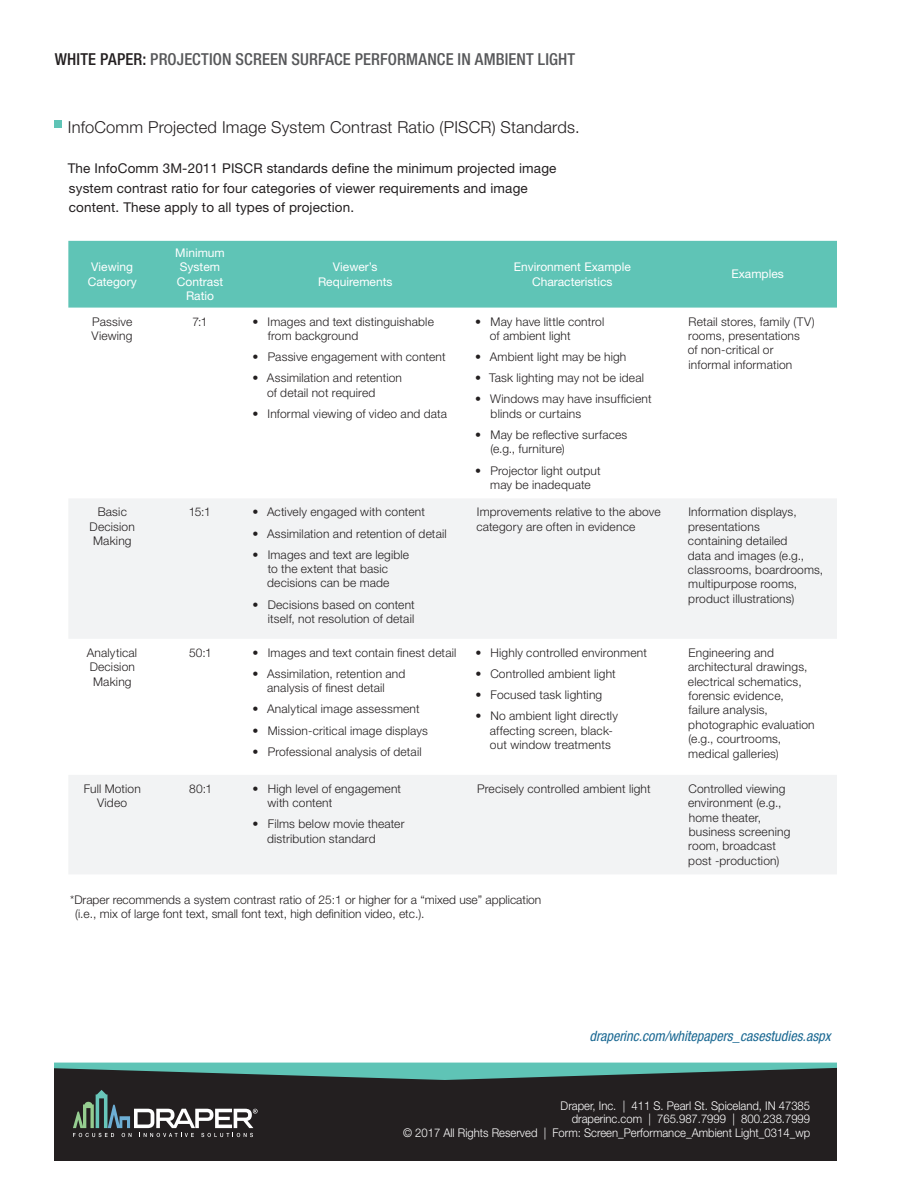
<style>
.page{position:relative;width:918px;height:1188px;background:#fff}
.page>*{position:absolute;margin:0;border:0;box-sizing:border-box;transform-origin:0 0}
.t1{font:500 condensed 16.5px "Helvetica Neue LT Std";letter-spacing:.01em;color:#57585a}
.t2{font:300 16.5px "Helvetica Neue LT Std";letter-spacing:.01em;color:#231f20}
.t3{font:italic condensed 14.25px "Helvetica Neue LT Std";color:#1b6993}
.t4{font:13.5px/19.5px "Helvetica Neue LT Std";letter-spacing:.01em;color:#231f20}
.t5{font:300 12px/14.4px "Helvetica Neue LT Std";letter-spacing:.015em;color:#231f20}
.t6{font:300 12px/13.5px "Helvetica Neue LT Std";color:#fff;text-align:right;scale:.94 1}
.t7{font:12px/14.4px "Helvetica Neue LT Std";color:#fff;text-align:center}
.s1{color:#231f20}
</style>
<div class="page">
<div style="left:54px;top:1067px;width:783px;height:94px;background:#231f20"></div>
<svg style="left:54px;top:1063px;width:783px;height:17px"></svg>
<svg style="left:73px;top:1090px;width:185px;height:47px"></svg>
<div style="left:68px;top:241px;width:769px;height:67px;background:#5fc4b6"></div>
<svg style="left:69px;top:499px;width:768px;height:375px;fill:#f2f3f4"></svg>
<div style="left:54px;top:120px;width:8px;height:7px;background:#5fc4b6"></div>
<h1 class="t1" style="left:55px;top:49px;width:522px"><span class="s1">WHITE PAPER:</span> PROJECTION SCREEN SURFACE PERFORMANCE IN AMBIENT LIGHT</h1>
<h1 class="t2" style="left:68px;top:117px;width:513px">InfoComm Projected Image System Contrast Ratio (PISCR) Standards.</h1>
<p class="t4" style="left:68px;top:158px;width:490px">The InfoComm 3M-2011 PISCR standards define the minimum projected image system contrast ratio for four categories of viewer requirements and image content. These apply to all types of projection.</p>
<p class="t7" style="left:88px;top:260px;width:51px;text-align:left">Viewing<br>Category</p>
<p class="t7" style="left:175px;top:245px;width:51px">Minimum<br>System<br>Contrast<br>Ratio</p>
<p class="t7" style="left:318px;top:260px;width:76px">Viewer’s<br>Requirements</p>
<p class="t7" style="left:514px;top:260px;width:118px">Environment Example<br>Characteristics</p>
<p class="t7" style="left:731px;top:267px;width:54px">Examples</p>
<p class="t5" style="left:92px;top:314px;width:42px">Passive<br>Viewing</p>
<p class="t5" style="left:192px;top:314px;width:17px">7:1</p>
<p class="t5" style="left:268px;top:314px;width:168px;text-indent:-15px">• Images and text distinguishable from background</p>
<p class="t5" style="left:253px;top:349px;width:195px">• Passive engagement with content</p>
<p class="t5" style="left:267px;top:371px;width:136px;text-indent:-15px">• Assimilation and retention of detail not required</p>
<p class="t5" style="left:253px;top:406px;width:196px">• Informal viewing of video and data</p>
<p class="t5" style="left:90px;top:505px;width:47px;text-align:center">Basic<br>Decision<br>Making</p>
<p class="t5" style="left:189px;top:505px;width:23px">15:1</p>
<p class="t5" style="left:253px;top:505px;width:174px">• Actively engaged with content</p>
<p class="t5" style="left:253px;top:526px;width:196px">• Assimilation and retention of detail</p>
<p class="t5" style="left:253px;top:547px;width:158px;text-align:center">• Images and text are legible to the extent that basic decisions can be made</p>
<p class="t5" style="left:253px;top:597px;width:164px;text-align:right">• Decisions based on content itself, not resolution of detail</p>
<p class="t5" style="left:87px;top:645px;width:52px">Analytical<br>Decision<br>Making</p>
<p class="t5" style="left:189px;top:645px;width:24px">50:1</p>
<p class="t5" style="left:253px;top:645px;width:205px">• Images and text contain finest detail</p>
<p class="t5" style="left:253px;top:666px;width:154px;text-align:center">• Assimilation, retention and analysis of finest detail</p>
<p class="t5" style="left:253px;top:702px;width:169px">• Analytical image assessment</p>
<p class="t5" style="left:253px;top:723px;width:177px">• Mission-critical image displays</p>
<p class="t5" style="left:253px;top:744px;width:171px">• Professional analysis of detail</p>
<p class="t5" style="left:490px;top:314px;width:116px;text-indent:-15px">• May have little control of ambient light</p>
<p class="t5" style="left:475px;top:349px;width:153px">• Ambient light may be high</p>
<p class="t5" style="left:475px;top:371px;width:170px">• Task lighting may not be ideal</p>
<p class="t5" style="left:491px;top:392px;width:162px;text-indent:-15px">• Windows may have insufficient blinds or curtains</p>
<p class="t5" style="left:490px;top:427px;width:139px;text-indent:-15px">• May be reflective surfaces (e.g., furniture)</p>
<p class="t5" style="left:475px;top:463px;width:127px;text-align:center">• Projector light output may be inadequate</p>
<p class="t5" style="left:688px;top:314px;width:128px">Retail stores, family (TV) rooms, presentations<br>of non-critical or informal information</p>
<p class="t5" style="left:476px;top:505px;width:186px">Improvements relative to the above category are often in evidence</p>
<p class="t5" style="left:688px;top:505px;width:137px">Information displays, presentations<br>containing detailed<br>data and images (e.g., classrooms, boardrooms, multipurpose rooms, product illustrations)</p>
<p class="t5" style="left:475px;top:645px;width:173px">• Highly controlled environment</p>
<p class="t5" style="left:475px;top:666px;width:142px">• Controlled ambient light</p>
<p class="t5" style="left:475px;top:687px;width:128px">• Focused task lighting</p>
<p class="t5" style="left:490px;top:708px;width:129px;text-indent:-15px">• No ambient light directly affecting screen, black&shy;out window treatments</p>
<p class="t5" style="left:688px;top:645px;width:128px">Engineering and architectural drawings, electrical schematics, forensic evidence, failure analysis, photographic evaluation (e.g., courtrooms, medical galleries)</p>
<p class="t5" style="left:477px;top:781px;width:175px">Precisely controlled ambient light</p>
<p class="t5" style="left:688px;top:781px;width:104px">Controlled viewing environment (e.g., home theater, business screening room, broadcast post -production)</p>
<p class="t5" style="left:75px;top:892px;width:468px;text-indent:-5px">*Draper recommends a system contrast ratio of 25:1 or higher for a “mixed use” application (i.e., mix of large font text, small font text, high definition video, etc.).</p>
<p class="t5" style="left:84px;top:781px;width:59px;text-align:center">Full Motion<br>Video</p>
<p class="t5" style="left:189px;top:781px;width:24px">80:1</p>
<p class="t5" style="left:268px;top:781px;width:135px;text-indent:-15px">• High level of engagement with content</p>
<p class="t5" style="left:267px;top:817px;width:139px;text-indent:-15px">• Films below movie theater distribution standard</p>
<p class="t3" style="left:590px;top:1028px;width:242px">draperinc.com/whitepapers_casestudies.aspx</p>
<p class="t6" style="left:403px;top:1099px;width:435px">Draper, Inc. | 411 S. Pearl St. Spiceland, IN 47385<br>draperinc.com | 765.987.7999 | 800.238.7999<br>© 2017 All Rights Reserved | Form: Screen_Performance_Ambient Light_0314_wp</p>
</div>
